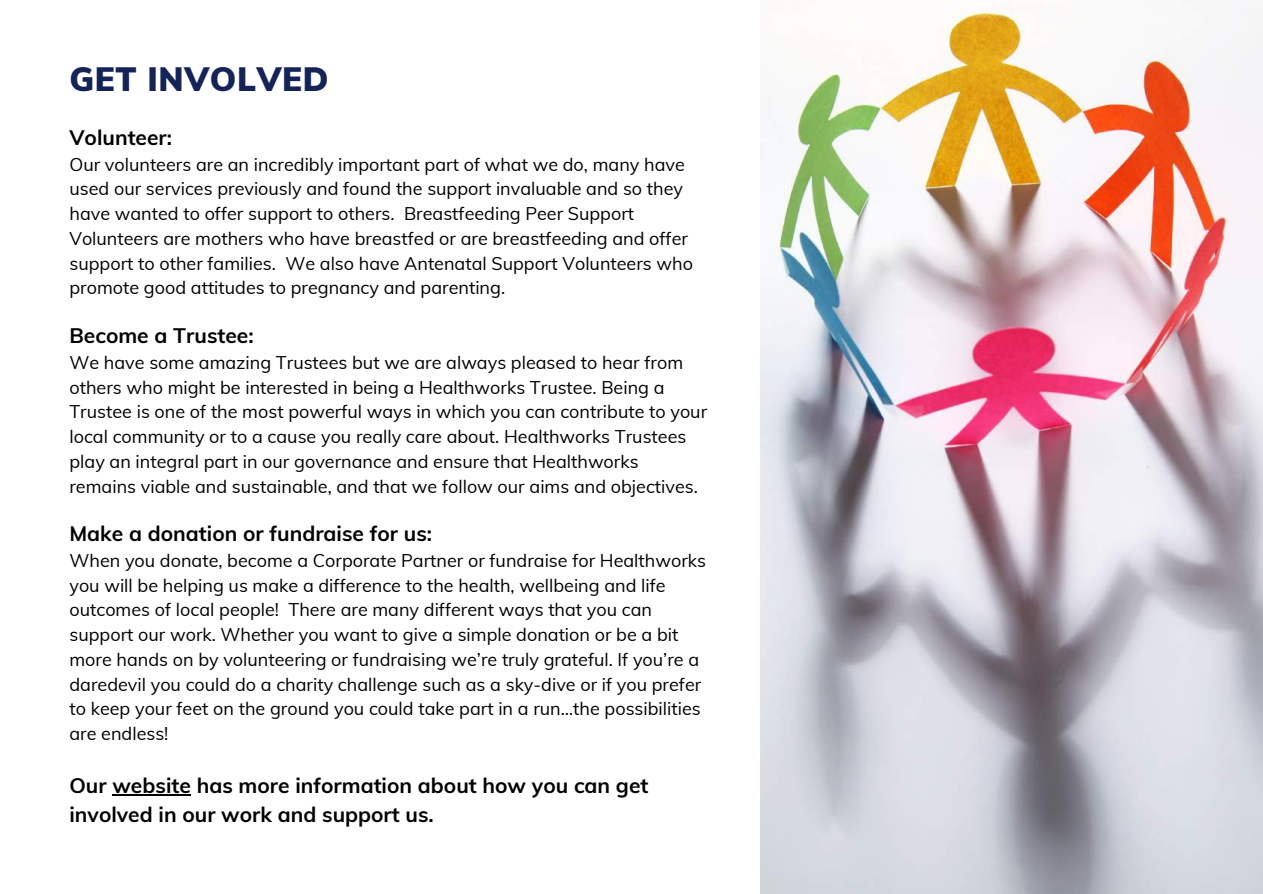
<style>
.page{position:relative;width:1263px;height:894px;background:#fff}
.page>*{position:absolute;margin:0;border:0;box-sizing:border-box;transform-origin:0 0}
.t1{font:900 33px "Muli";letter-spacing:.02em;color:#142459}
.t2{font:700 21px/29.2px "Muli";color:#000}
.t3{font:18px/24.8px "Muli";color:#000}
</style>
<div class="page">
<img style="left:760px;top:8px;width:502px;height:885px">
<hr style="left:112px;top:794px;width:79px;height:1px;background:#000">
<h1 class="t1" style="left:69px;top:58px;width:261px">GET INVOLVED</h1>
<p class="t2" style="left:69px;top:122px;width:104px">Volunteer:</p>
<p class="t3" style="left:69px;top:151px;width:625px">Our volunteers are an incredibly important part of what we do, many have used our services previously and found the support invaluable and so they have wanted to offer support to others. Breastfeeding Peer Support Volunteers are mothers who have breastfed or are breastfeeding and offer support to other families. We also have Antenatal Support Volunteers who promote good attitudes to pregnancy and parenting.</p>
<p class="t2" style="left:69px;top:320px;width:186px">Become a Trustee:</p>
<p class="t3" style="left:69px;top:349px;width:639px">We have some amazing Trustees but we are always pleased to hear from others who might be interested in being a Healthworks Trustee. Being a Trustee is one of the most powerful ways in which you can contribute to your local community or to a cause you really care about. Healthworks Trustees play an integral part in our governance and ensure that Healthworks remains viable and sustainable, and that we follow our aims and objectives.</p>
<p class="t2" style="left:69px;top:518px;width:364px">Make a donation or fundraise for us:</p>
<p class="t3" style="left:69px;top:547px;width:638px">When you donate, become a Corporate Partner or fundraise for Healthworks you will be helping us make a difference to the health, wellbeing and life outcomes of local people! There are many different ways that you can support our work. Whether you want to give a simple donation or be a bit more hands on by volunteering or fundraising we’re truly grateful. If you’re a daredevil you could do a charity challenge such as a sky-dive or if you prefer to keep your feet on the ground you could take part in a run…the possibilities are endless!</p>
<p class="t2" style="left:69px;top:770px;width:580px">Our website has more information about how you can get involved in our work and support us.</p>
</div>
